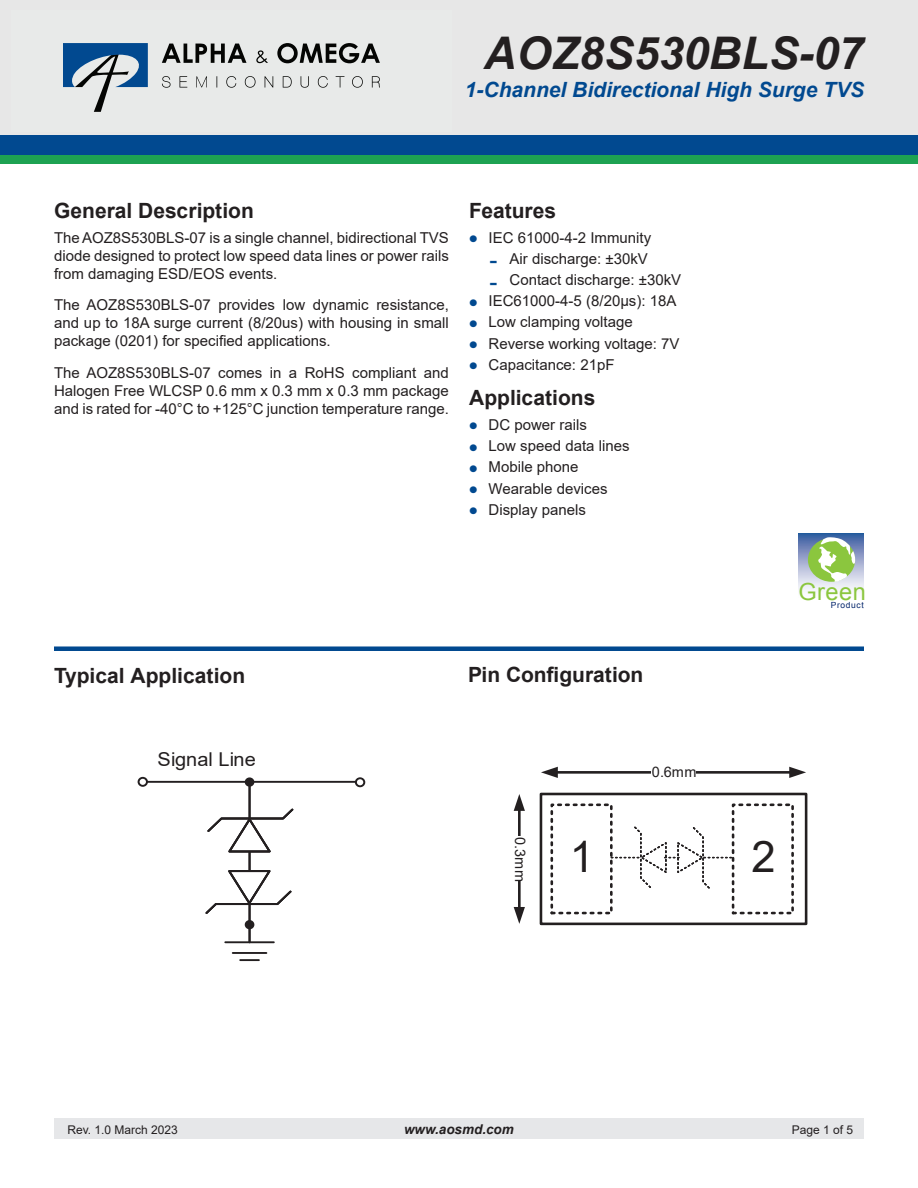
<style>
.page{position:relative;width:918px;height:1188px;background:#fff}
.page>*{position:absolute;margin:0;border:0;box-sizing:border-box;transform-origin:0 0}
.t1{font:italic 700 45px "Arial";color:#231f20}
.t2{font:43.5px "Arial";color:#231f20}
.t3{font:23.55px "Arial";letter-spacing:.02em;color:#8bc63e}
.t4{font:700 21px "Arial";color:#231f20}
.t5{font:italic 700 21px "Arial";color:#014990}
.t6{font:19.05px "Arial";letter-spacing:.005em;color:#231f20;scale:1.05 1}
.Body_text{font:15px/18px "Arial";color:#231f20;text-align:justify}
.t7{font:14.55px "Arial";color:#231f20}
.t8{font:14.4px "Arial";color:#231f20}
.t9{font:italic 700 13.5px "Arial";color:#231f20}
.t10{font:12px "Arial";color:#231f20}
.t11{font:8.4px "Arial";letter-spacing:.075em;color:#002369}
.s1{font-weight:700;font-size:24px;color:#014990}
.s2{font-size:24px;color:#014990}
</style>
<div class="page">
<div style="left:0;top:0;width:918px;height:142px;background:#e7e7e7"></div>
<div style="left:0;top:136px;width:918px;height:19px;background:#014990"></div>
<div style="left:0;top:155px;width:918px;height:9px;background:#1da252"></div>
<div style="left:54px;top:1119px;width:810px;height:20px;background:#e6e7e9"></div>
<svg style="left:799px;top:533px;width:65px;height:57px;background:#a1b0d1"></svg>
<div style="left:808px;top:538px;width:47px;height:44px;background:#8bc63e;border-radius:50%"></div>
<svg style="left:817px;top:537px;width:38px;height:45px"></svg>
<div style="left:54px;top:646px;width:810px;height:5px;background:#014990"></div>
<hr style="left:249px;top:904px;width:2px;height:38px;background:#231f20">
<svg style="left:205px;top:807px;width:89px;height:109px"></svg>
<hr style="left:249px;top:782px;width:2px;height:37px;background:#231f20">
<hr style="left:225px;top:941px;width:49px;height:2px;background:#231f20">
<hr style="left:233px;top:952px;width:33px;height:2px;background:#231f20">
<svg style="left:240px;top:959px;width:19px;height:2px"></svg>
<hr style="left:147px;top:781px;width:209px;height:2px;background:#231f20">
<div style="left:245px;top:777px;width:9px;height:10px;border:4px solid #231f20;border-radius:50%"></div>
<div style="left:138px;top:777px;width:10px;height:10px;border:2px solid #231f20;border-radius:50%"></div>
<div style="left:355px;top:777px;width:10px;height:10px;border:2px solid #231f20;border-radius:50%"></div>
<div style="left:245px;top:920px;width:9px;height:9px;border:4px solid #231f20;border-radius:50%"></div>
<div style="left:540px;top:793px;width:267px;height:132px;border:3px solid #231f20"></div>
<div style="left:550px;top:804px;width:63px;height:110px;border:3px dashed #231f20"></div>
<div style="left:732px;top:804px;width:62px;height:110px;border:3px dashed #231f20"></div>
<svg style="left:611px;top:824px;width:122px;height:67px"></svg>
<hr style="left:556px;top:771px;width:235px;height:3px;background:#231f20">
<svg style="left:541px;top:767px;width:17px;height:11px"></svg>
<svg style="left:789px;top:767px;width:17px;height:11px"></svg>
<div style="left:651px;top:764px;width:45px;height:17px;background:#fff"></div>
<hr style="left:518px;top:809px;width:3px;height:99px;background:#231f20">
<svg style="left:514px;top:794px;width:11px;height:17px"></svg>
<svg style="left:514px;top:907px;width:11px;height:17px"></svg>
<div style="left:511px;top:837px;width:17px;height:44px;background:#fff"></div>
<svg style="left:63px;top:43px;width:85px;height:69px"></svg>
<svg style="left:162px;top:43px;width:218px;height:45px"></svg>
<p class="t1" style="left:484px;top:23px;width:382px">AOZ8S530BLS-07</p>
<p class="t5" style="left:465px;top:75px;width:401px">1-Channel Bidirectional High Surge TVS</p>
<h1 class="t4" style="left:54px;top:196px;width:201px">General Description</h1>
<p class="Body_text" style="left:54px;top:228px;width:396px">The AOZ8S530BLS-07 is a single channel, bidirectional TVS diode designed to protect low speed data lines or power rails from damaging ESD/EOS events.</p>
<p class="Body_text" style="left:54px;top:296px;width:396px">The AOZ8S530BLS-07 provides low dynamic resistance, and up to 18A surge current (8/20us) with housing in small package (0201) for specified applications.</p>
<p class="Body_text" style="left:54px;top:363px;width:396px">The AOZ8S530BLS-07 comes in a RoHS compliant and Halogen Free WLCSP 0.6 mm x 0.3 mm x 0.3 mm package and is rated for -40°C to +125°C junction temperature range.</p>
<h1 class="t4" style="left:469px;top:196px;width:88px">Features</h1>
<p class="Body_text" style="left:469px;top:228px;width:184px"><span class="s1">•</span> IEC 61000-4-2 Immunity</p>
<p class="Body_text" style="left:489px;top:249px;width:160px"><span class="s2">-</span> Air discharge: ±30kV</p>
<p class="Body_text" style="left:489px;top:271px;width:193px"><span class="s2">-</span> Contact discharge: ±30kV</p>
<p class="Body_text" style="left:469px;top:292px;width:209px"><span class="s1">•</span> IEC61000-4-5 (8/20μs): 18A</p>
<p class="Body_text" style="left:469px;top:313px;width:165px"><span class="s1">•</span> Low clamping voltage</p>
<p class="Body_text" style="left:469px;top:334px;width:212px"><span class="s1">•</span> Reverse working voltage: 7V</p>
<p class="Body_text" style="left:469px;top:356px;width:147px"><span class="s1">•</span> Capacitance: 21pF</p>
<h1 class="t4" style="left:469px;top:383px;width:128px">Applications</h1>
<p class="Body_text" style="left:469px;top:416px;width:119px"><span class="s1">•</span> DC power rails</p>
<p class="Body_text" style="left:469px;top:437px;width:162px"><span class="s1">•</span> Low speed data lines</p>
<p class="Body_text" style="left:469px;top:458px;width:111px"><span class="s1">•</span> Mobile phone</p>
<p class="Body_text" style="left:469px;top:479px;width:140px"><span class="s1">•</span> Wearable devices</p>
<p class="Body_text" style="left:469px;top:501px;width:119px"><span class="s1">•</span> Display panels</p>
<h1 class="t4" style="left:54px;top:661px;width:193px">Typical Application</h1>
<p class="t6" style="left:158px;top:747px;width:95px">Signal Line</p>
<h1 class="t4" style="left:468px;top:660px;width:177px">Pin Configuration</h1>
<p class="t7" style="left:652px;top:762px;width:46px">0.6mm</p>
<p class="t8" style="left:530px;top:837px;width:46px;rotate:90deg">m3.0 m</p>
<p class="t2" style="left:570px;top:827px;width:26px">1</p>
<p class="t2" style="left:752px;top:827px;width:26px">2</p>
<p class="t3" style="left:798px;top:579px;width:69px">Green</p>
<p class="t11" style="left:831px;top:600px;width:34px">Product</p>
<p class="t10" style="left:68px;top:1121px;width:112px">Rev. 1.0 March 2023</p>
<p class="t9" style="left:404px;top:1120px;width:111px">www.aosmd.com</p>
<p class="t10" style="left:792px;top:1121px;width:63px">Page 1 of 5</p>
</div>
